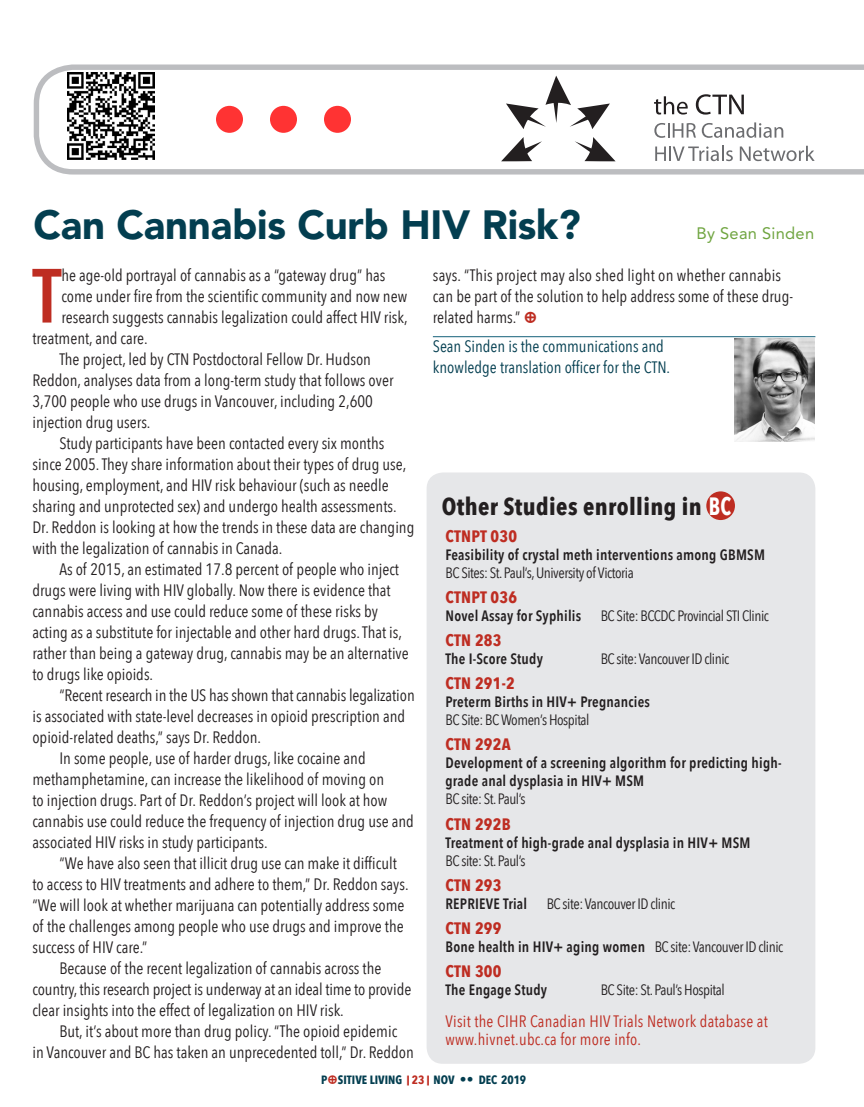
<style>
.page{position:relative;width:864px;height:1107px;background:#fff}
.page>*{position:absolute;margin:0;border:0;box-sizing:border-box;transform-origin:0 0}
.t1{font:600 75.75px "Avenir Next Condensed";color:#be2d22}
.t2{font:900 40.5px "Avenir";letter-spacing:-.005em;color:#033e50}
.t3{font:700 24px "Avenir Next Condensed";letter-spacing:.015em;color:#231f20}
.t4{font:16.5px/21px "Avenir Next Condensed";color:#231f20}
.t5{font:16.5px/18px "Avenir Next Condensed";letter-spacing:.015em;color:#be2d22}
.t6{font:16.5px/21px "Avenir Next Condensed";color:#033e50}
.t7{font:700 16.5px "Avenir Next Condensed";letter-spacing:.015em;color:#be2d22}
.t8{font:16.5px "Avenir";letter-spacing:.015em;color:#70a541}
.t9{font:600 15px/18px "Avenir Next Condensed";letter-spacing:.015em;color:#231f20}
.t10{font:15px "Avenir Next Condensed";letter-spacing:-.03em;color:#231f20}
.t11{font:700 12px "Avenir Next Condensed";color:#033e50}
.s1{font-size:25.05px;color:#fff}
.s2{font-weight:400}
.s3{font-weight:800;font-size:9.9px;color:#be2d22}
.s4{color:#be2d22}
.s5{font-family:"Avenir";font-weight:800;font-size:13.5px}
</style>
<div class="page">
<hr style="left:433px;top:336px;width:382px;height:1px;background:#15617a">
<svg style="left:34px;top:64px;width:830px;height:111px"></svg>
<div style="left:216px;top:106px;width:27px;height:27px;background:#f33;border-radius:50%"></div>
<div style="left:270px;top:106px;width:27px;height:27px;background:#f33;border-radius:50%"></div>
<div style="left:324px;top:106px;width:27px;height:27px;background:#f33;border-radius:50%"></div>
<img style="left:68px;top:72px;width:86px;height:87px">
<img style="left:734px;top:338px;width:80px;height:104px">
<div style="left:427px;top:472px;width:388px;height:592px;background:#e6e7e9;border-radius:16px"></div>
<div style="left:706px;top:491px;width:29px;height:29px;background:#be2d22;border-radius:50%"></div>
<h2 class="t2" style="left:33px;top:201px;width:549px">Can Cannabis Curb HIV Risk?</h2>
<p class="t8" style="left:696px;top:224px;width:119px">By Sean Sinden</p>
<h1 class="t1" style="left:33px;top:231px;width:30px">T</h1>
<p class="t4" style="left:61px;top:264px;width:325px">he age-old portrayal of cannabis as a “gateway drug” has</p>
<p class="t4" style="left:61px;top:285px;width:347px">come under fire from the scientific community and now new</p>
<p class="t4" style="left:61px;top:306px;width:348px">research suggests cannabis legalization could affect HIV risk,</p>
<p class="t4" style="left:32px;top:327px;width:117px">treatment, and care.</p>
<p class="t4" style="left:59px;top:348px;width:313px">The project, led by CTN Postdoctoral Fellow Dr. Hudson</p>
<p class="t4" style="left:32px;top:369px;width:363px">Reddon, analyses data from a long-term study that follows over</p>
<p class="t4" style="left:32px;top:390px;width:342px">3,700 people who use drugs in Vancouver, including 2,600</p>
<p class="t4" style="left:32px;top:411px;width:120px">injection drug users.</p>
<p class="t4" style="left:59px;top:432px;width:327px">Study participants have been contacted every six months</p>
<p class="t4" style="left:32px;top:453px;width:376px">since 2005. They share information about their types of drug use,</p>
<p class="t4" style="left:32px;top:474px;width:358px">housing, employment, and HIV risk behaviour (such as needle</p>
<p class="t4" style="left:32px;top:495px;width:366px">sharing and unprotected sex) and undergo health assessments.</p>
<p class="t4" style="left:32px;top:516px;width:384px">Dr. Reddon is looking at how the trends in these data are changing</p>
<p class="t4" style="left:32px;top:537px;width:252px">with the legalization of cannabis in Canada.</p>
<p class="t4" style="left:59px;top:558px;width:341px">As of 2015, an estimated 17.8 percent of people who inject</p>
<p class="t4" style="left:32px;top:579px;width:360px">drugs were living with HIV globally. Now there is evidence that</p>
<p class="t4" style="left:32px;top:600px;width:347px">cannabis access and use could reduce some of these risks by</p>
<p class="t4" style="left:32px;top:621px;width:371px">acting as a substitute for injectable and other hard drugs. That is,</p>
<p class="t4" style="left:32px;top:642px;width:378px">rather than being a gateway drug, cannabis may be an alternative</p>
<p class="t4" style="left:32px;top:663px;width:122px">to drugs like opioids.</p>
<p class="t4" style="left:59px;top:684px;width:357px">“Recent research in the US has shown that cannabis legalization</p>
<p class="t4" style="left:32px;top:705px;width:374px">is associated with state-level decreases in opioid prescription and</p>
<p class="t4" style="left:32px;top:726px;width:230px">opioid-related deaths,” says Dr. Reddon.</p>
<p class="t4" style="left:59px;top:747px;width:308px">In some people, use of harder drugs, like cocaine and</p>
<p class="t4" style="left:32px;top:768px;width:353px">methamphetamine, can increase the likelihood of moving on</p>
<p class="t4" style="left:32px;top:789px;width:356px">to injection drugs. Part of Dr. Reddon’s project will look at how</p>
<p class="t4" style="left:32px;top:810px;width:383px">cannabis use could reduce the frequency of injection drug use and</p>
<p class="t4" style="left:32px;top:831px;width:237px">associated HIV risks in study participants.</p>
<p class="t4" style="left:59px;top:852px;width:339px">“We have also seen that illicit drug use can make it difficult</p>
<p class="t4" style="left:32px;top:873px;width:378px">to access to HIV treatments and adhere to them,” Dr. Reddon says.</p>
<p class="t4" style="left:32px;top:894px;width:374px">“We will look at whether marijuana can potentially address some</p>
<p class="t4" style="left:32px;top:915px;width:373px">of the challenges among people who use drugs and improve the</p>
<p class="t4" style="left:32px;top:936px;width:116px">success of HIV care.”</p>
<p class="t4" style="left:59px;top:957px;width:324px">Because of the recent legalization of cannabis across the</p>
<p class="t4" style="left:32px;top:978px;width:381px">country, this research project is underway at an ideal time to provide</p>
<p class="t4" style="left:32px;top:999px;width:313px">clear insights into the effect of legalization on HIV risk.</p>
<p class="t4" style="left:59px;top:1020px;width:339px">But, it’s about more than drug policy. “The opioid epidemic</p>
<p class="t4" style="left:32px;top:1041px;width:383px">in Vancouver and BC has taken an unprecedented toll,” Dr. Reddon</p>
<p class="t4" style="left:433px;top:264px;width:362px">says. “This project may also shed light on whether cannabis can be part of the solution to help address some of these drug&shy;related harms.”</p>
<p class="t6" style="left:433px;top:335px;width:239px">Sean Sinden is the communications and knowledge translation officer for the CTN.</p>
<h3 class="t3" style="left:442px;top:492px;width:291px">Other Studies enrolling in <span class="s1">BC</span></h3>
<p class="t7" style="left:446px;top:526px;width:73px">CTNPT 030</p>
<p class="t9" style="left:446px;top:545px;width:321px">Feasibility of crystal meth interventions among GBMSM</p>
<p class="t10" style="left:446px;top:559px;width:190px">BC Sites: St. Paul’s, University of Victoria</p>
<p class="t7" style="left:446px;top:587px;width:73px">CTNPT 036</p>
<p class="t9" style="left:446px;top:606px;width:137px">Novel Assay for Syphilis</p>
<p class="t10" style="left:601px;top:603px;width:170px">BC Site: BCCDC Provincial STI Clinic</p>
<p class="t7" style="left:446px;top:630px;width:58px">CTN 283</p>
<p class="t9" style="left:446px;top:649px;width:99px">The I-Score Study</p>
<p class="t10" style="left:601px;top:646px;width:130px">BC site: Vancouver ID clinic</p>
<p class="t7" style="left:446px;top:673px;width:71px">CTN 291-2</p>
<p class="t9" style="left:446px;top:692px;width:206px">Preterm Births in HIV+ Pregnancies</p>
<p class="t10" style="left:446px;top:707px;width:146px">BC Site: BC Women’s Hospital</p>
<p class="t7" style="left:446px;top:734px;width:67px">CTN 292A</p>
<p class="t9" style="left:446px;top:754px;width:338px">Development of a screening algorithm for predicting high&shy;grade anal dysplasia in HIV+ MSM</p>
<p class="t10" style="left:446px;top:786px;width:82px">BC site: St. Paul’s</p>
<p class="t7" style="left:446px;top:814px;width:67px">CTN 292B</p>
<p class="t9" style="left:446px;top:833px;width:306px">Treatment of high-grade anal dysplasia in HIV+ MSM</p>
<p class="t10" style="left:446px;top:847px;width:82px">BC site: St. Paul’s</p>
<p class="t7" style="left:446px;top:875px;width:58px">CTN 293</p>
<p class="t9" style="left:446px;top:894px;width:83px">REPRIEVE Trial</p>
<p class="t10" style="left:547px;top:891px;width:130px">BC site: Vancouver ID clinic</p>
<p class="t7" style="left:446px;top:918px;width:58px">CTN 299</p>
<p class="t9" style="left:446px;top:937px;width:339px">Bone health in HIV+ aging women <span class="s2">BC site: Vancouver ID clinic</span></p>
<p class="t7" style="left:446px;top:961px;width:58px">CTN 300</p>
<p class="t9" style="left:446px;top:980px;width:103px">The Engage Study</p>
<p class="t10" style="left:601px;top:977px;width:126px">BC Site: St. Paul’s Hospital</p>
<p class="t5" style="left:446px;top:1011px;width:324px">Visit the CIHR Canadian HIV Trials Network database at www.hivnet.ubc.ca for more info.</p>
<p class="t11" style="left:321px;top:1073px;width:206px">P SITIVE LIVING <span class="s3">|</span> <span class="s4">23</span> <span class="s3">|</span> NOV <span class="s5">••</span> DEC 2019</p>
</div>
